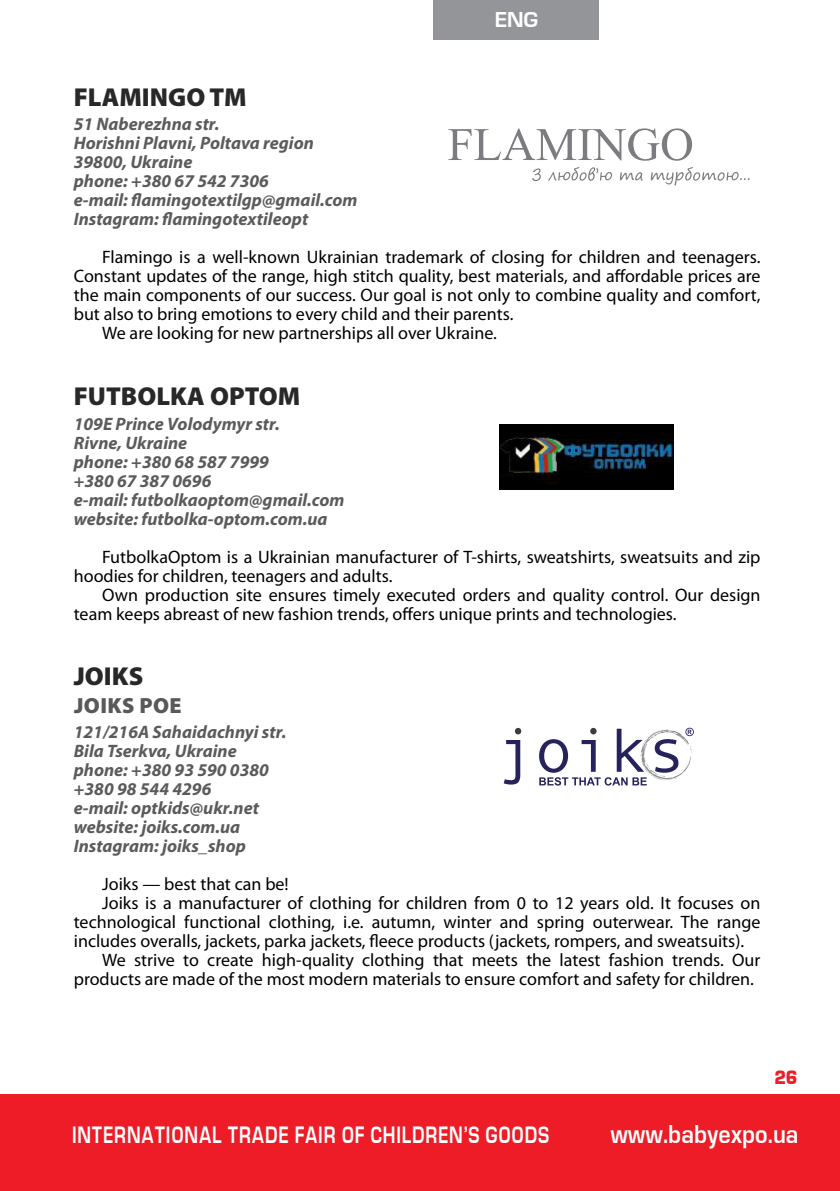
<style>
.page{position:relative;width:840px;height:1191px;background:#fff}
.page>*{position:absolute;margin:0;border:0;box-sizing:border-box;transform-origin:0 0}
.t1{font:900 26px "Myriad Pro";color:#292829}
.t2{font:24px "Europe Demi Normal";color:#fff;scale:.9 1}
.t3{font:22px "Europe Demi Normal";letter-spacing:.05em;color:#fff;scale:.75 1}
.t4{font:900 22px "Myriad Pro";letter-spacing:.02em;color:#58595b}
.t5{font:20px "Europe Demi Normal";color:#fff}
.t6{font:18px/19px "Myriad Pro";color:#000}
.t7{font:italic 700 18px/19px "Myriad Pro";color:#5a5b5d}
.t8{font:700 18px "Europe";color:#ed1c26;scale:.9 1}
</style>
<div class="page">
<div style="left:0;top:1094px;width:839px;height:97px;background:#ed1c26"></div>
<div style="left:433px;top:0;width:165px;height:40px;background:#939598"></div>
<svg style="left:448px;top:128px;width:243px;height:33px"></svg>
<svg style="left:532px;top:168px;width:8px;height:13px"></svg>
<svg style="left:548px;top:167px;width:63px;height:14px"></svg>
<svg style="left:619px;top:172px;width:23px;height:9px"></svg>
<svg style="left:650px;top:167px;width:99px;height:18px"></svg>
<img style="left:499px;top:424px;width:173px;height:65px">
<div style="left:514px;top:728px;width:7px;height:6px;background:#3b3b3c;border-radius:50%"></div>
<svg style="left:503px;top:740px;width:17px;height:45px"></svg>
<svg style="left:539px;top:727px;width:154px;height:58px"></svg>
<p class="t5" style="left:494px;top:8px;width:45px">ENG</p>
<h1 class="t1" style="left:74px;top:79px;width:174px">FLAMINGO TM</h1>
<p class="t7" style="left:74px;top:114px;width:285px">51 Naberezhna str.<br>Horishni Plavni, Poltava region<br>39800, Ukraine<br>phone: +380 67 542 7306<br>e-mail: flamingotextilgp@gmail.com<br>Instagram: flamingotextileopt</p>
<p class="t6" style="left:102px;top:247px;width:659px">Flamingo is a well-known Ukrainian trademark of closing for children and teenagers.</p>
<p class="t6" style="left:74px;top:266px;width:688px">Constant updates of the range, high stitch quality, best materials, and affordable prices are</p>
<p class="t6" style="left:74px;top:285px;width:687px">the main components of our success. Our goal is not only to combine quality and comfort,</p>
<p class="t6" style="left:74px;top:304px;width:441px">but also to bring emotions to every child and their parents.</p>
<p class="t6" style="left:102px;top:323px;width:396px">We are looking for new partnerships all over Ukraine.</p>
<h1 class="t1" style="left:74px;top:379px;width:228px">FUTBOLKA OPTOM</h1>
<p class="t7" style="left:74px;top:413px;width:272px">109Е Prince Volodymyr str.<br>Rivne, Ukraine<br>phone: +380 68 587 7999<br>+380 67 387 0696<br>e-mail: futbolkaoptom@gmail.com website: futbolka-optom.com.ua</p>
<p class="t6" style="left:74px;top:547px;width:687px;text-indent:28px">FutbolkaOptom is a Ukrainian manufacturer of T-shirts, sweatshirts, sweatsuits and zip hoodies for children, teenagers and adults.</p>
<p class="t6" style="left:74px;top:585px;width:688px;text-indent:28px">Own production site ensures timely executed orders and quality control. Our design team keeps abreast of new fashion trends, offers unique prints and technologies.</p>
<h1 class="t1" style="left:74px;top:659px;width:71px">JOIKS</h1>
<p class="t4" style="left:74px;top:691px;width:109px">JOIKS POE</p>
<p class="t7" style="left:74px;top:721px;width:214px">121/216А Sahaidachnyi str.<br>Bila Tserkva, Ukraine phone: +380 93 590 0380 +380 98 544 4296<br>e-mail: optkids@ukr.net website: joiks.com.ua<br>Instagram: joiks_shop</p>
<p class="t6" style="left:102px;top:874px;width:188px">Joiks — best that can be!</p>
<p class="t6" style="left:102px;top:893px;width:659px">Joiks is a manufacturer of clothing for children from 0 to 12 years old. It focuses on</p>
<p class="t6" style="left:74px;top:912px;width:688px">technological functional clothing, i.e. autumn, winter and spring outerwear. The range</p>
<p class="t6" style="left:74px;top:931px;width:671px">includes overalls, jackets, parka jackets, fleece products (jackets, rompers, and sweatsuits).</p>
<p class="t6" style="left:102px;top:950px;width:659px">We strive to create high-quality clothing that meets the latest fashion trends. Our</p>
<p class="t6" style="left:74px;top:969px;width:681px">products are made of the most modern materials to ensure comfort and safety for children.</p>
<p class="t8" style="left:774px;top:1066px;width:27px">26</p>
<p class="t3" style="left:72px;top:1122px;width:637px">INTERNATIONAL TRADE FAIR OF CHILDREN’S GOODS</p>
<h2 class="t2" style="left:610px;top:1120px;width:210px">www.babyexpo.ua</h2>
</div>
